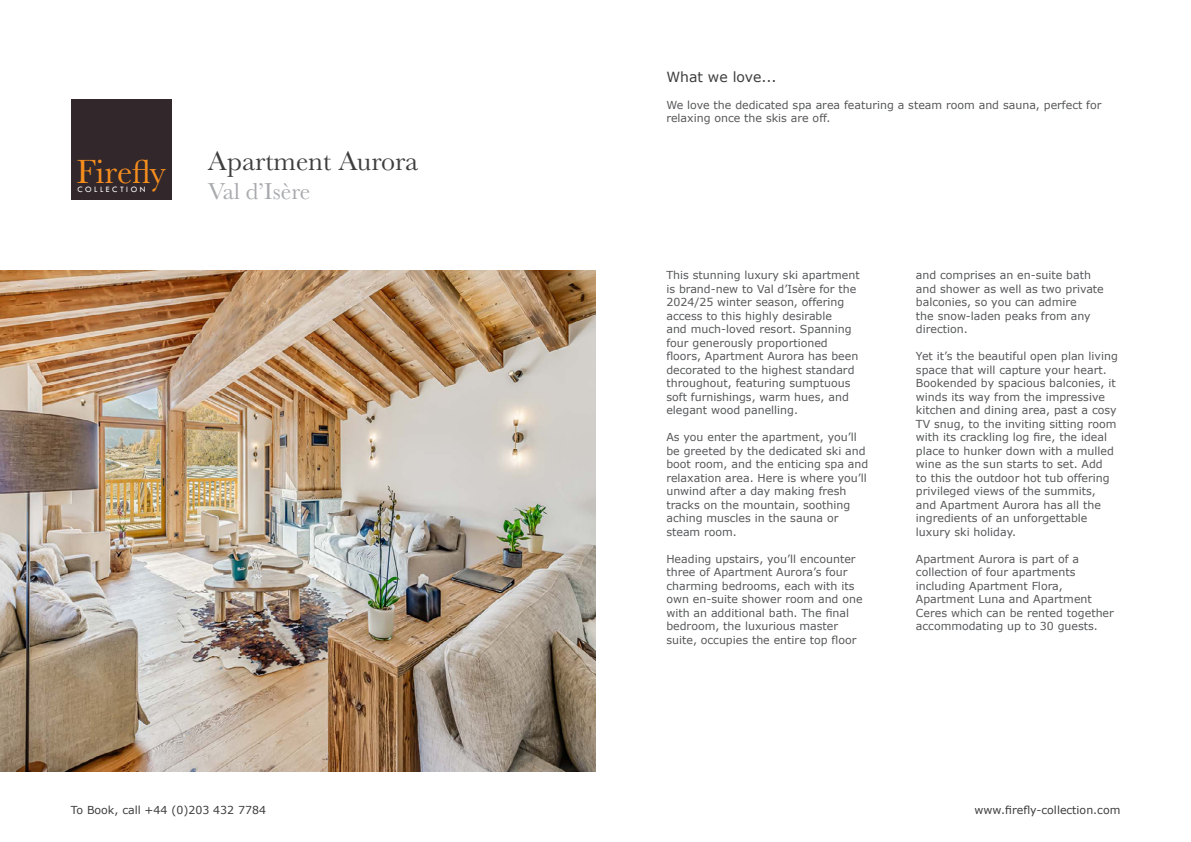
<style>
.page{position:relative;width:1191px;height:842px;background:#fff}
.page>*{position:absolute;margin:0;border:0;box-sizing:border-box;transform-origin:0 0}
.t1{font:34.9px "Baskerville";color:#f68e1e}
.t2{font:28px "Baskerville";color:#3e3e3f}
.t3{font:24px "Baskerville";color:#a8a9ad}
.t4{font:14px "Verdana";color:#3e3e3f}
.t5{font:11px/13.5px "Verdana";color:#57585a}
.t6{font:11px "Verdana";color:#3e3e3f}
.t7{font:8.5px "Tw Cen MT Std";letter-spacing:.3em;color:#fff}
</style>
<div class="page">
<div style="left:71px;top:99px;width:101px;height:101px;background:#32282c"></div>
<img style="left:0;top:271px;width:595px;height:500px">
<p class="t1" style="left:77px;top:149px;width:91px">Firefly</p>
<p class="t7" style="left:77px;top:184px;width:70px">COLLECTION</p>
<p class="t2" style="left:208px;top:143px;width:212px">Apartment Aurora</p>
<p class="t3" style="left:208px;top:176px;width:104px">Val d’Isère</p>
<p class="t6" style="left:71px;top:802px;width:197px">To Book, call +44 (0)203 432 7784</p>
<p class="t4" style="left:666px;top:68px;width:112px">What we love...</p>
<p class="t5" style="left:666px;top:98px;width:437px">We love the dedicated spa area featuring a steam room and sauna, perfect for relaxing once the skis are off.</p>
<p class="t5" style="left:666px;top:269px;width:195px">This stunning luxury ski apartment is brand-new to Val d’Isère for the<br>2024/25 winter season, offering access to this highly desirable<br>and much-loved resort. Spanning four generously proportioned floors, Apartment Aurora has been decorated to the highest standard throughout, featuring sumptuous soft furnishings, warm hues, and elegant wood panelling.</p>
<p class="t5" style="left:666px;top:431px;width:203px">As you enter the apartment, you’ll be greeted by the dedicated ski and boot room, and the enticing spa and relaxation area. Here is where you’ll unwind after a day making fresh tracks on the mountain, soothing aching muscles in the sauna or steam room.</p>
<p class="t5" style="left:666px;top:552px;width:198px">Heading upstairs, you’ll encounter three of Apartment Aurora’s four charming bedrooms, each with its own en-suite shower room and one with an additional bath. The final bedroom, the luxurious master suite, occupies the entire top floor</p>
<p class="t5" style="left:916px;top:269px;width:189px">and comprises an en-suite bath and shower as well as two private balconies, so you can admire<br>the snow-laden peaks from any direction.</p>
<p class="t5" style="left:916px;top:350px;width:203px">Yet it’s the beautiful open plan living space that will capture your heart.<br>Bookended by spacious balconies, it winds its way from the impressive kitchen and dining area, past a cosy TV snug, to the inviting sitting room with its crackling log fire, the ideal place to hunker down with a mulled wine as the sun starts to set. Add<br>to this the outdoor hot tub offering privileged views of the summits, and Apartment Aurora has all the ingredients of an unforgettable luxury ski holiday.</p>
<p class="t5" style="left:916px;top:552px;width:199px">Apartment Aurora is part of a collection of four apartments including Apartment Flora,<br>Apartment Luna and Apartment<br>Ceres which can be rented together accommodating up to 30 guests.</p>
<p class="t6" style="left:974px;top:802px;width:147px">www.firefly-collection.com</p>
</div>
